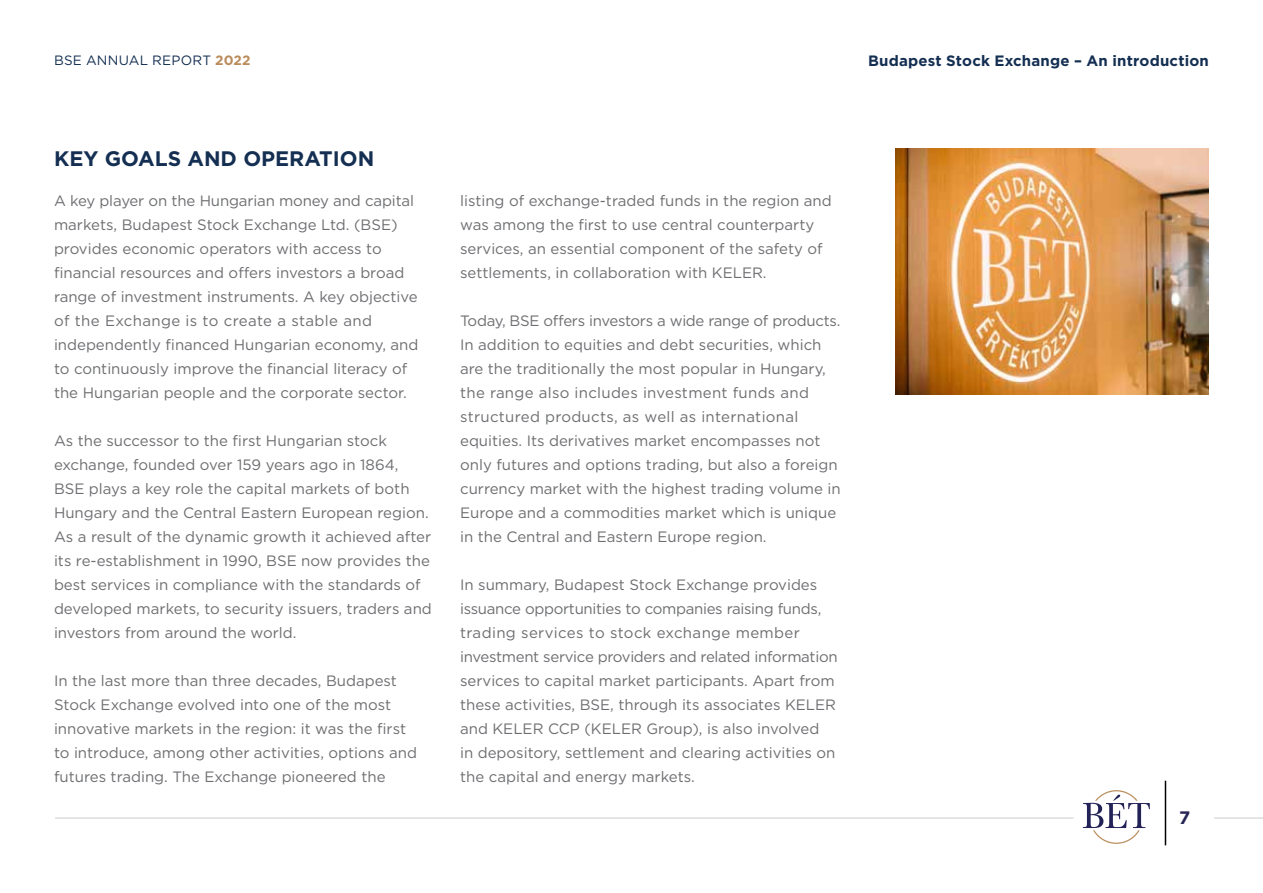
<style>
.page{position:relative;width:1263px;height:893px;background:#fff}
.page>*{position:absolute;margin:0;border:0;box-sizing:border-box;transform-origin:0 0}
.t1{font:700 21px "Gotham";color:#142f52}
.t2{font:700 18px "Gotham";color:#272555}
.t3{font:15px/24px "Gotham";color:#6d6e71}
.t4{font:700 15px "Gotham";letter-spacing:.01em;color:#142f52}
.t5{font:13.5px "Gotham";letter-spacing:.02em;color:#142f52}
.s1{font-weight:700;color:#ba8c5c}
</style>
<div class="page">
<hr style="left:1214px;top:817px;width:49px;height:2px;background:#dcddde">
<hr style="left:1165px;top:781px;width:1px;height:64px;background:#000">
<hr style="left:55px;top:817px;width:1018px;height:2px;background:#dcddde">
<svg style="left:1083px;top:790px;width:67px;height:54px"></svg>
<img style="left:895px;top:149px;width:314px;height:245px">
<p class="t5" style="left:54px;top:51px;width:198px">BSE ANNUAL REPORT <span class="s1">2022</span></p>
<p class="t4" style="left:868px;top:51px;width:342px">Budapest Stock Exchange – An introduction</p>
<h1 class="t1" style="left:54px;top:144px;width:322px">KEY GOALS AND OPERATION</h1>
<p class="t3" style="left:54px;top:188px;width:366px">A key player on the Hungarian money and capital markets, Budapest Stock Exchange Ltd. (BSE) provides economic operators with access to financial resources and offers investors a broad range of investment instruments. A key objective of the Exchange is to create a stable and independently financed Hungarian economy, and to continuously improve the financial literacy of the Hungarian people and the corporate sector.</p>
<p class="t3" style="left:54px;top:428px;width:379px">As the successor to the first Hungarian stock exchange, founded over 159 years ago in 1864, BSE plays a key role the capital markets of both Hungary and the Central Eastern European region.<br>As a result of the dynamic growth it achieved after its re-establishment in 1990, BSE now provides the best services in compliance with the standards of developed markets, to security issuers, traders and investors from around the world.</p>
<p class="t3" style="left:54px;top:668px;width:364px">In the last more than three decades, Budapest Stock Exchange evolved into one of the most innovative markets in the region: it was the first to introduce, among other activities, options and futures trading. The Exchange pioneered the</p>
<p class="t3" style="left:460px;top:188px;width:373px">listing of exchange-traded funds in the region and was among the first to use central counterparty services, an essential component of the safety of settlements, in collaboration with KELER.</p>
<p class="t3" style="left:460px;top:308px;width:382px">Today, BSE offers investors a wide range of products.<br>In addition to equities and debt securities, which are the traditionally the most popular in Hungary, the range also includes investment funds and structured products, as well as international equities. Its derivatives market encompasses not only futures and options trading, but also a foreign currency market with the highest trading volume in Europe and a commodities market which is unique in the Central and Eastern Europe region.</p>
<p class="t3" style="left:460px;top:572px;width:379px">In summary, Budapest Stock Exchange provides issuance opportunities to companies raising funds, trading services to stock exchange member investment service providers and related information services to capital market participants. Apart from these activities, BSE, through its associates KELER and KELER CCP (KELER Group), is also involved<br>in depository, settlement and clearing activities on the capital and energy markets.</p>
<p class="t2" style="left:1179px;top:805px;width:13px">7</p>
</div>
